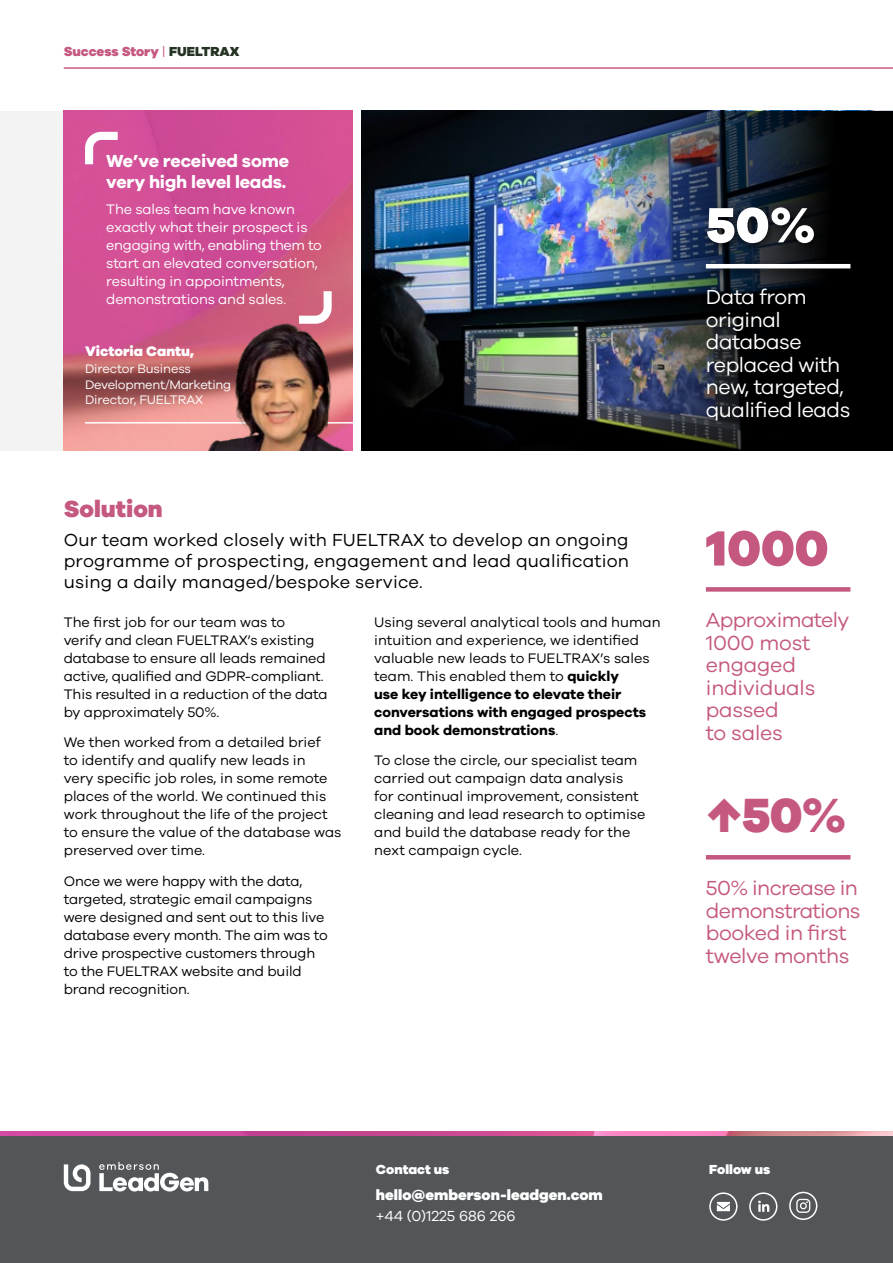
<style>
.page{position:relative;width:893px;height:1263px;background:#fff}
.page>*{position:absolute;margin:0;border:0;box-sizing:border-box;transform-origin:0 0}
.t1{font:800 51px "Galano Grotesque";color:#c55880}
.t2{font:800 51px "Galano Grotesque";color:#fff}
.t3{font:800 49.5px "Galano Grotesque";color:#c55880}
.t4{font:800 24px "Galano Grotesque";color:#c55880}
.t5{font:21px/22.5px "Galano Grotesque";letter-spacing:-.02em;color:#c55880}
.t6{font:21px/22.5px "Galano Grotesque";letter-spacing:-.02em;color:#fff}
.t7{font:18px/21.3px "Galano Grotesque";letter-spacing:.01em;color:#000;text-align:justify}
.t8{font:700 18px/21.6px "Galano Grotesque";letter-spacing:-.01em;color:#fff}
.t9{font:800 15px "Galano Grotesque";color:#fff}
.t10{font:15px "Galano Grotesque";color:#fff}
.t11{font:14.25px/18px "Galano Grotesque";color:#000}
.t12{font:14.25px/18px "Galano Grotesque";letter-spacing:-.01em;color:#fff}
.t13{font:800 14.25px "Galano Grotesque";color:#fff}
.t14{font:800 13.5px "Galano Grotesque";color:#c55880}
.t15{font:800 13.5px "Galano Grotesque";color:#fff}
.t16{font:12.75px/15.3px "Galano Grotesque";letter-spacing:-.02em;color:#fff}
.s1{font-weight:400}
.s2{color:#253323}
.s3{font-weight:700}
</style>
<div class="page">
<hr style="left:64px;top:67px;width:829px;height:2px;background:#c55880">
<img style="left:361px;top:111px;width:222px;height:340px">
<div style="left:706px;top:587px;width:144px;height:5px;background:#c55880"></div>
<div style="left:0;top:111px;width:64px;height:340px;background:#f3f3f3"></div>
<img style="left:64px;top:111px;width:289px;height:340px">
<hr style="left:85px;top:422px;width:268px;height:2px;background:#fff">
<svg style="left:85px;top:132px;width:33px;height:32px"></svg>
<svg style="left:299px;top:291px;width:33px;height:28px"></svg>
<hr style="left:706px;top:855px;width:144px;height:4px;background:#c55880">
<img style="left:191px;top:319px;width:162px;height:132px">
<img style="left:583px;top:111px;width:310px;height:340px">
<div style="left:700px;top:202px;width:162px;height:230px;background:#000;opacity:.75"></div>
<hr style="left:706px;top:264px;width:144px;height:4px;background:#fff">
<div style="left:0;top:1135px;width:893px;height:128px;background:#525659"></div>
<svg style="left:64px;top:1164px;width:27px;height:27px"></svg>
<svg style="left:99px;top:1162px;width:109px;height:29px"></svg>
<div style="left:749px;top:1192px;width:28px;height:29px;border:2px solid #fff;border-radius:50%"></div>
<svg style="left:758px;top:1200px;width:11px;height:12px"></svg>
<div style="left:789px;top:1192px;width:28px;height:28px;border:2px solid #fff;border-radius:50%"></div>
<svg style="left:796px;top:1199px;width:14px;height:14px"></svg>
<img style="left:0;top:1131px;width:893px;height:4px">
<div style="left:709px;top:1192px;width:28px;height:29px;border:2px solid #fff;border-radius:50%"></div>
<svg style="left:716px;top:1201px;width:14px;height:11px"></svg>
<p class="t14" style="left:64px;top:43px;width:177px">Success Story <span class="s1">|</span> <span class="s2">FUELTRAX</span></p>
<p class="t8" style="left:106px;top:149px;width:184px">We’ve received some very high level leads.</p>
<p class="t12" style="left:106px;top:200px;width:217px">The sales team have known exactly what their prospect is engaging with, enabling them to start an elevated conversation, resulting in appointments, demonstrations and sales.</p>
<p class="t13" style="left:85px;top:342px;width:111px">Victoria Cantu,</p>
<p class="t16" style="left:85px;top:361px;width:148px">Director Business<br>Development/Marketing<br>Director, FUELTRAX</p>
<h3 class="t4" style="left:64px;top:494px;width:101px">Solution</h3>
<p class="t7" style="left:64px;top:529px;width:567px">Our team worked closely with FUELTRAX to develop an ongoing programme of prospecting, engagement and lead qualification using a daily managed/bespoke service.</p>
<p class="t11" style="left:64px;top:612px;width:265px">The first job for our team was to<br>verify and clean FUELTRAX’s existing database to ensure all leads remained active, qualified and GDPR-compliant.<br>This resulted in a reduction of the data by approximately 50%.</p>
<p class="t11" style="left:64px;top:733px;width:279px">We then worked from a detailed brief<br>to identify and qualify new leads in<br>very specific job roles, in some remote places of the world. We continued this work throughout the life of the project to ensure the value of the database was preserved over time.</p>
<p class="t11" style="left:64px;top:872px;width:265px">Once we were happy with the data, targeted, strategic email campaigns were designed and sent out to this live database every month. The aim was to drive prospective customers through to the FUELTRAX website and build brand recognition.</p>
<p class="t11" style="left:374px;top:612px;width:288px">Using several analytical tools and human intuition and experience, we identified valuable new leads to FUELTRAX’s sales team. This enabled them to <span class="s3">quickly<br>use key intelligence to elevate their conversations with engaged prospects and book demonstrations</span>.</p>
<p class="t11" style="left:374px;top:751px;width:273px">To close the circle, our specialist team carried out campaign data analysis for continual improvement, consistent cleaning and lead research to optimise and build the database ready for the next campaign cycle.</p>
<h1 class="t2" style="left:706px;top:193px;width:112px">50%</h1>
<h3 class="t6" style="left:706px;top:285px;width:146px">Data from original database replaced with new, targeted, qualified leads</h3>
<h1 class="t1" style="left:706px;top:516px;width:124px">1000</h1>
<h3 class="t5" style="left:706px;top:608px;width:145px">Approximately<br>1000 most engaged individuals passed<br>to sales</h3>
<h2 class="t3" style="left:706px;top:784px;width:142px">↑50%</h2>
<h3 class="t5" style="left:706px;top:876px;width:156px">50% increase in demonstrations booked in first twelve months</h3>
<p class="t15" style="left:376px;top:1161px;width:75px">Contact us</p>
<p class="t9" style="left:376px;top:1185px;width:229px">hello@emberson-leadgen.com</p>
<p class="t10" style="left:376px;top:1207px;width:141px">+44 (0)1225 686 266</p>
<p class="t15" style="left:709px;top:1161px;width:63px">Follow us</p>
</div>
